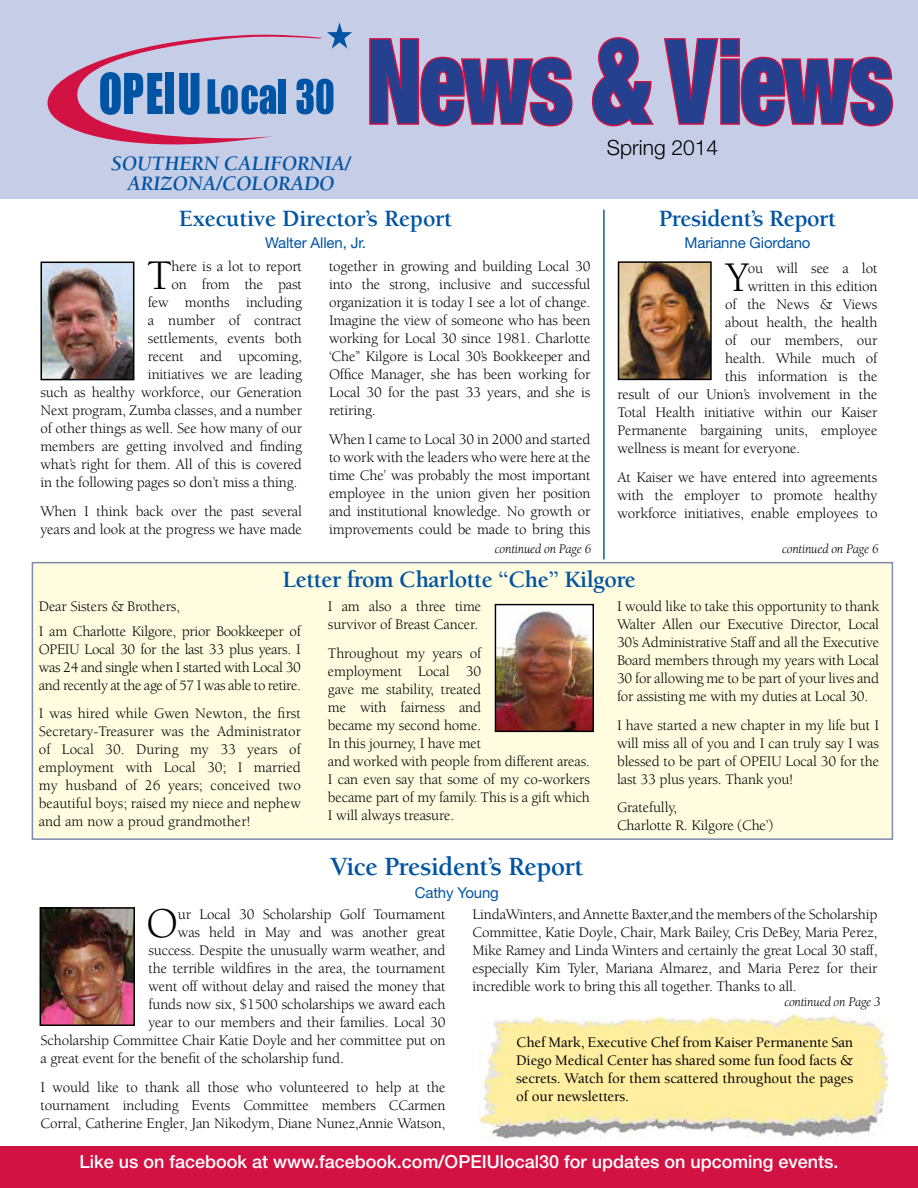
<style>
.page{position:relative;width:918px;height:1188px;background:#fff}
.page>*{position:absolute;margin:0;border:0;box-sizing:border-box;transform-origin:0 0}
.t1{font:900 condensed 117.15px "Helvetica Neue LT Std";letter-spacing:-.02em;color:#25408f;scale:.79 1}
.t2{font:43.35px "Berkeley Std";color:#000}
.t3{font:700 27px "Berkeley Std";letter-spacing:-.02em;color:#0054a4}
.t4{font:700 24px "Berkeley Std";letter-spacing:-.02em;color:#0054a4}
.t5{font:italic 700 21px/19.5px "Berkeley Std";color:#0054a4;text-align:center}
.t6{font:300 21px "Helvetica Neue LT Std";color:#000}
.t7{font:500 18px "Helvetica Neue LT Std";color:#fff}
.t8{font:15px/18px "Berkeley Std";letter-spacing:-.01em;color:#000;text-align:justify}
.t9{font:500 15px/18px "Berkeley Std";letter-spacing:-.01em;color:#000;text-align:justify}
.t10{font:15px "Helvetica Neue LT Std";letter-spacing:-.01em;color:#0054a4}
.t11{font:italic 13.5px "Berkeley Std";letter-spacing:-.02em;color:#000}
</style>
<div class="page">
<img style="left:478px;top:1015px;width:410px;height:124px">
<div style="left:32px;top:562px;width:860px;height:278px;background:#fffce0"></div>
<div style="left:0;top:0;width:918px;height:199px;background:#c6cde7"></div>
<svg style="left:47px;top:22px;width:305px;height:123px"></svg>
<svg style="left:369px;top:38px;width:204px;height:89px"></svg>
<svg style="left:591px;top:37px;width:63px;height:90px"></svg>
<svg style="left:664px;top:38px;width:230px;height:89px"></svg>
<img style="left:43px;top:265px;width:88px;height:112px">
<div style="left:40px;top:262px;width:94px;height:118px;border:2px solid #000"></div>
<hr style="left:603px;top:210px;width:2px;height:349px;background:#0054a4">
<div style="left:0;top:1147px;width:918px;height:41px;background:#d21242"></div>
<img style="left:43px;top:910px;width:89px;height:113px">
<div style="left:40px;top:907px;width:95px;height:119px;border:2px solid #000"></div>
<img style="left:621px;top:264px;width:88px;height:113px">
<div style="left:618px;top:261px;width:94px;height:119px;border:2px solid #000"></div>
<img style="left:497px;top:606px;width:95px;height:124px">
<div style="left:495px;top:604px;width:99px;height:128px;border:1px solid #000"></div>
<h3 class="t5" style="left:111px;top:154px;width:241px">SOUTHERN CALIFORNIA/<br>ARIZONA/COLORADO</h3>
<h1 class="t1" style="left:367px;top:9px;width:668px">News &amp; Views</h1>
<h3 class="t6" style="left:607px;top:135px;width:113px">Spring 2014</h3>
<h3 class="t4" style="left:179px;top:205px;width:275px">Executive Director’s Report</h3>
<p class="t10" style="left:265px;top:234px;width:102px">Walter Allen, Jr.</p>
<h2 class="t2" style="left:147px;top:252px;width:26px">T</h2>
<p class="t8" style="left:172px;top:258px;width:132px">here is a lot to report</p>
<p class="t8" style="left:172px;top:276px;width:132px">on from the past</p>
<p class="t8" style="left:148px;top:294px;width:156px">few months including</p>
<p class="t8" style="left:148px;top:312px;width:156px">a number of contract</p>
<p class="t8" style="left:148px;top:330px;width:156px">settlements, events both</p>
<p class="t8" style="left:148px;top:348px;width:156px">recent and upcoming,</p>
<p class="t8" style="left:148px;top:366px;width:156px">initiatives we are leading</p>
<p class="t8" style="left:40px;top:384px;width:263px">such as healthy workforce, our Generation</p>
<p class="t8" style="left:40px;top:402px;width:263px">Next program, Zumba classes, and a number</p>
<p class="t8" style="left:40px;top:420px;width:263px">of other things as well. See how many of our</p>
<p class="t8" style="left:40px;top:438px;width:263px">members are getting involved and finding</p>
<p class="t8" style="left:40px;top:456px;width:263px">what’s right for them. All of this is covered</p>
<p class="t8" style="left:40px;top:474px;width:258px">in the following pages so don’t miss a thing.</p>
<p class="t8" style="left:40px;top:502px;width:263px">When I think back over the past several years and look at the progress we have made</p>
<p class="t8" style="left:329px;top:258px;width:263px">together in growing and building Local 30 into the strong, inclusive and successful organization it is today I see a lot of change.<br>Imagine the view of someone who has been working for Local 30 since 1981. Charlotte ‘Che’’ Kilgore is Local 30’s Bookkeeper and Office Manager, she has been working for Local 30 for the past 33 years, and she is retiring.</p>
<p class="t8" style="left:329px;top:430px;width:263px">When I came to Local 30 in 2000 and started to work with the leaders who were here at the time Che’ was probably the most important employee in the union given her position and institutional knowledge. No growth or improvements could be made to bring this</p>
<h3 class="t4" style="left:659px;top:205px;width:179px">President’s Report</h3>
<p class="t10" style="left:685px;top:234px;width:127px">Marianne Giordano</p>
<h2 class="t2" style="left:726px;top:254px;width:25px">Y</h2>
<p class="t8" style="left:748px;top:259px;width:131px">ou will see a lot</p>
<p class="t8" style="left:748px;top:277px;width:131px">written in this edition</p>
<p class="t8" style="left:725px;top:295px;width:154px">of the News &amp; Views</p>
<p class="t8" style="left:725px;top:313px;width:154px">about health, the health</p>
<p class="t8" style="left:725px;top:331px;width:154px">of our members, our</p>
<p class="t8" style="left:725px;top:349px;width:154px">health. While much of</p>
<p class="t8" style="left:725px;top:367px;width:154px">this information is the</p>
<p class="t8" style="left:618px;top:385px;width:261px">result of our Union’s involvement in the</p>
<p class="t8" style="left:618px;top:403px;width:261px">Total Health initiative within our Kaiser</p>
<p class="t8" style="left:618px;top:421px;width:261px">Permanente bargaining units, employee</p>
<p class="t8" style="left:618px;top:439px;width:184px">wellness is meant for everyone.</p>
<p class="t8" style="left:618px;top:468px;width:261px">At Kaiser we have entered into agreements with the employer to promote healthy workforce initiatives, enable employees to</p>
<p class="t11" style="left:495px;top:541px;width:98px">continued on Page 6</p>
<p class="t11" style="left:782px;top:541px;width:98px">continued on Page 6</p>
<h3 class="t4" style="left:282px;top:567px;width:355px">Letter from Charlotte “Che” Kilgore</h3>
<p class="t8" style="left:39px;top:594px;width:264px;line-height:24.8px">Dear Sisters &amp; Brothers,<br>I am Charlotte Kilgore, prior Bookkeeper of</p>
<p class="t8" style="left:39px;top:640px;width:264px">OPEIU Local 30 for the last 33 plus years. I was 24 and single when I started with Local 30 and recently at the age of 57 I was able to retire.</p>
<p class="t8" style="left:39px;top:705px;width:264px">I was hired while Gwen Newton, the first Secretary-Treasurer was the Administrator of Local 30. During my 33 years of employment with Local 30; I married my husband of 26 years; conceived two beautiful boys; raised my niece and nephew and am now a proud grandmother!</p>
<p class="t8" style="left:328px;top:597px;width:155px">I am also a three time survivor of Breast Cancer.</p>
<p class="t8" style="left:328px;top:644px;width:264px;text-align:left">Throughout my years of<br>employment Local 30<br>gave me stability, treated<br>me with fairness and<br>became my second home.<br>In this journey, I have met<br>and worked with people from different areas.<br>I can even say that some of my co-workers became part of my family. This is a gift which<br>I will always treasure.</p>
<h3 class="t3" style="left:330px;top:853px;width:255px">Vice President’s Report</h3>
<p class="t10" style="left:415px;top:884px;width:86px">Cathy Young</p>
<p class="t8" style="left:617px;top:597px;width:264px">I would like to take this opportunity to thank Walter Allen our Executive Director, Local 30’s Administrative Staff and all the Executive Board members through my years with Local 30 for allowing me to be part of your lives and for assisting me with my duties at Local 30.</p>
<p class="t8" style="left:617px;top:716px;width:264px">I have started a new chapter in my life but I will miss all of you and I can truly say I was blessed to be part of OPEIU Local 30 for the last 33 plus years. Thank you!</p>
<p class="t8" style="left:617px;top:799px;width:158px">Gratefully,<br>Charlotte R. Kilgore (Che’)</p>
<h2 class="t2" style="left:146px;top:900px;width:34px">O</h2>
<p class="t8" style="left:178px;top:905px;width:269px">ur Local 30 Scholarship Golf Tournament</p>
<p class="t8" style="left:178px;top:923px;width:269px">was held in May and was another great</p>
<p class="t8" style="left:148px;top:941px;width:298px">success. Despite the unusually warm weather, and</p>
<p class="t8" style="left:148px;top:959px;width:299px">the terrible wildfires in the area, the tournament</p>
<p class="t8" style="left:148px;top:977px;width:298px">went off without delay and raised the money that</p>
<p class="t8" style="left:148px;top:995px;width:298px">funds now six, $1500 scholarships we award each</p>
<p class="t8" style="left:148px;top:1013px;width:299px">year to our members and their families. Local 30</p>
<p class="t8" style="left:40px;top:1031px;width:406px">Scholarship Committee Chair Katie Doyle and her committee put on</p>
<p class="t8" style="left:40px;top:1049px;width:305px">a great event for the benefit of the scholarship fund.</p>
<p class="t8" style="left:40px;top:1078px;width:407px">I would like to thank all those who volunteered to help at the tournament including Events Committee members CCarmen Corral, Catherine Engler, Jan Nikodym, Diane Nunez,Annie Watson,</p>
<p class="t8" style="left:472px;top:905px;width:407px">LindaWinters, and Annette Baxter,and the members of the Scholarship Committee, Katie Doyle, Chair, Mark Bailey, Cris DeBey, Maria Perez, Mike Ramey and Linda Winters and certainly the great Local 30 staff, especially Kim Tyler, Mariana Almarez, and Maria Perez for their incredible work to bring this all together. Thanks to all.</p>
<p class="t11" style="left:784px;top:994px;width:98px">continued on Page 3</p>
<p class="t9" style="left:516px;top:1033px;width:338px">Chef Mark, Executive Chef from Kaiser Permanente San Diego Medical Center has shared some fun food facts &amp; secrets. Watch for them scattered throughout the pages of our newsletters.</p>
<p class="t7" style="left:80px;top:1151px;width:761px">Like us on facebook at www.facebook.com/OPEIUlocal30 for updates on upcoming events.</p>
</div>
